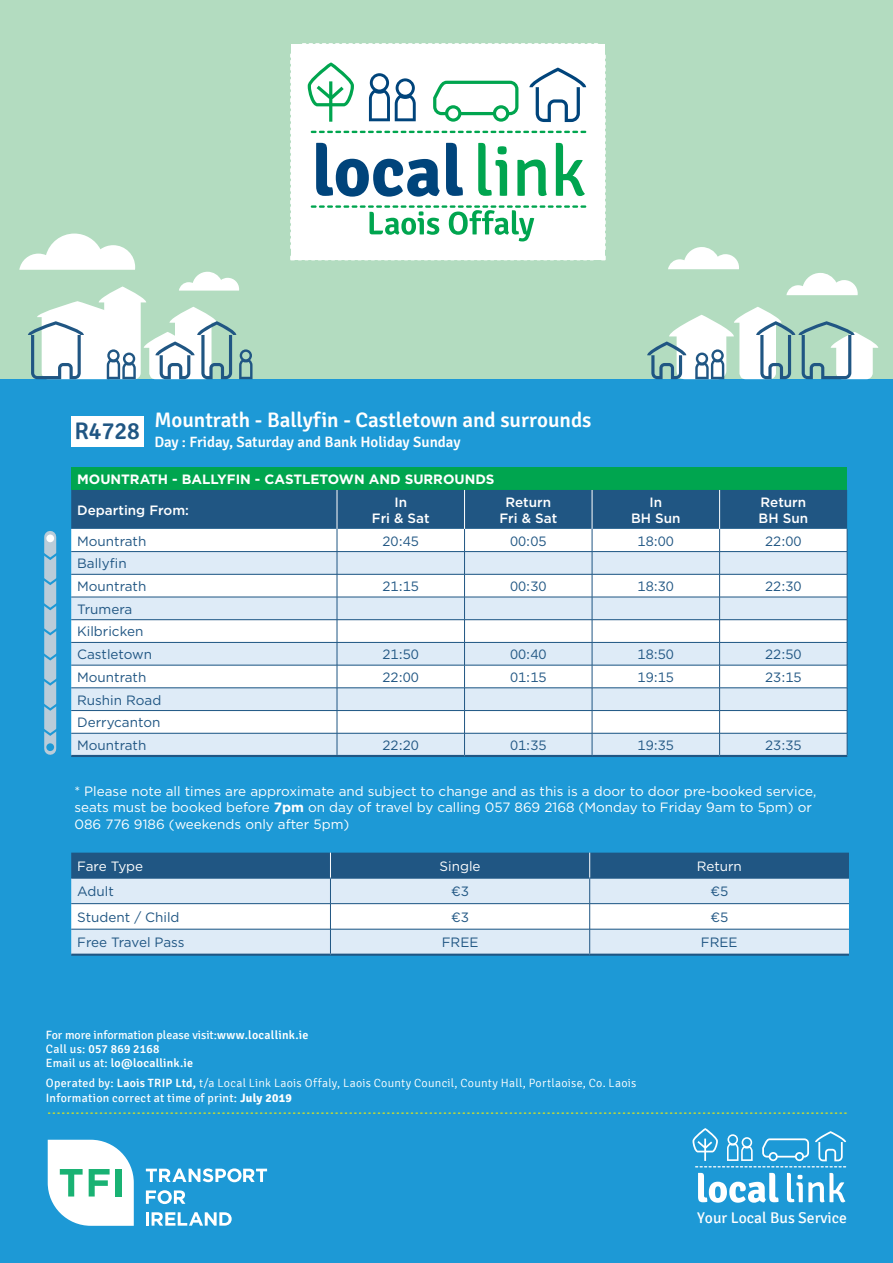
<style>
.page{position:relative;width:893px;height:1263px;background:#1d99d6}
.page>*{position:absolute;margin:0;border:0;box-sizing:border-box;transform-origin:0 0}
.t1{font:600 24px "Signika Negative";color:#205683}
.t2{font:600 21px "Signika Negative";color:#fff}
.t3{font:15.6px "Signika";color:#fff}
.t4{font:600 15px "Signika Negative";color:#fff}
.Table_Numbers{font:13.5px/16.2px "Gotham";color:#fff}
.Table_data{font:13.5px "Gotham";color:#205683}
.Table_data_italic{font:13.5px "Gotham";color:#205683}
.Table_heading_2{font:500 13.5px/16.2px "Gotham";color:#fff;text-align:center}
.Table_Heading_1{font:700 13.5px "Gotham";color:#fff}
.t5{font:300 12px/14.4px "Signika";letter-spacing:.02em;color:#fff}
.t6{font:12px "Signika";color:#fff}
.t7{font:600 12px "Signika Negative";letter-spacing:.02em;color:#fff}
.s1{font-weight:700}
.s2{font-family:"Signika Negative";font-weight:600}
.s3{font-family:"Signika";font-weight:400}
.s4{font-weight:400}
</style>
<div class="page">
<div style="left:0;top:0;width:893px;height:378px;background:#b3dcc0"></div>
<svg style="left:48px;top:1140px;width:86px;height:86px;background:#d2edee"></svg>
<div style="left:116px;top:1169px;width:6px;height:27px;background:#19b273"></div>
<svg style="left:146px;top:1168px;width:121px;height:14px"></svg>
<svg style="left:146px;top:1190px;width:39px;height:14px"></svg>
<svg style="left:146px;top:1212px;width:86px;height:13px"></svg>
<svg style="left:48px;top:1112px;width:799px;height:2px"></svg>
<svg style="left:786px;top:273px;width:72px;height:22px"></svg>
<svg style="left:668px;top:247px;width:71px;height:22px"></svg>
<svg style="left:647px;top:307px;width:231px;height:72px"></svg>
<svg style="left:19px;top:234px;width:234px;height:145px"></svg>
<svg style="left:698px;top:1173px;width:80px;height:30px"></svg>
<svg style="left:787px;top:1173px;width:58px;height:29px"></svg>
<svg style="left:692px;top:1128px;width:154px;height:39px"></svg>
<svg style="left:290px;top:255px;width:303px;height:6px"></svg>
<svg style="left:290px;top:53px;width:1px;height:195px"></svg>
<svg style="left:303px;top:43px;width:294px;height:1px"></svg>
<svg style="left:600px;top:55px;width:6px;height:206px"></svg>
<div style="left:291px;top:44px;width:314px;height:215px;background:#fff"></div>
<svg style="left:316px;top:143px;width:124px;height:54px"></svg>
<svg style="left:446px;top:143px;width:17px;height:53px"></svg>
<svg style="left:478px;top:143px;width:29px;height:53px"></svg>
<svg style="left:517px;top:159px;width:30px;height:37px"></svg>
<svg style="left:556px;top:143px;width:29px;height:53px"></svg>
<svg style="left:311px;top:131px;width:275px;height:2px"></svg>
<svg style="left:311px;top:205px;width:275px;height:36px"></svg>
<svg style="left:433px;top:81px;width:85px;height:41px"></svg>
<svg style="left:308px;top:63px;width:46px;height:59px"></svg>
<svg style="left:529px;top:68px;width:57px;height:54px"></svg>
<svg style="left:369px;top:73px;width:47px;height:48px"></svg>
<div style="left:71px;top:416px;width:73px;height:30px;background:#fff"></div>
<div style="left:44px;top:537px;width:12px;height:212px;background:#baccd9"></div>
<div style="left:46px;top:534px;width:8px;height:8px;background:#fff;border-radius:50%"></div>
<div style="left:46px;top:743px;width:8px;height:8px;background:#1d99d6;border-radius:50%"></div>
<svg style="left:44px;top:577px;width:13px;height:8px"></svg>
<svg style="left:44px;top:652px;width:13px;height:8px"></svg>
<svg style="left:44px;top:677px;width:13px;height:9px"></svg>
<svg style="left:44px;top:703px;width:13px;height:8px"></svg>
<svg style="left:44px;top:728px;width:13px;height:8px"></svg>
<svg style="left:44px;top:552px;width:13px;height:8px"></svg>
<svg style="left:44px;top:627px;width:13px;height:8px"></svg>
<svg style="left:44px;top:602px;width:13px;height:8px"></svg>
<div style="left:71px;top:467px;width:776px;height:23px;background:#00a54f"></div>
<svg style="left:71px;top:490px;width:777px;height:265px;background:#c7d7e4"></svg>
<hr style="left:592px;top:733px;width:128px;height:1px;background:#205683">
<hr style="left:720px;top:733px;width:127px;height:1px;background:#205683">
<hr style="left:464px;top:490px;width:1px;height:39px;background:#fff">
<hr style="left:719px;top:490px;width:1px;height:39px;background:#fff">
<hr style="left:71px;top:755px;width:266px;height:2px;background:#205683">
<hr style="left:337px;top:755px;width:128px;height:2px;background:#205683">
<hr style="left:465px;top:755px;width:127px;height:2px;background:#205683">
<hr style="left:592px;top:755px;width:128px;height:2px;background:#205683">
<hr style="left:720px;top:755px;width:127px;height:2px;background:#205683">
<hr style="left:71px;top:954px;width:259px;height:2px;background:#205683">
<hr style="left:330px;top:954px;width:260px;height:2px;background:#205683">
<hr style="left:590px;top:954px;width:259px;height:2px;background:#205683">
<svg style="left:71px;top:853px;width:778px;height:101px;background:#b0c6d8"></svg>
<p class="t1" style="left:74px;top:417px;width:67px">R4728</p>
<p class="t2" style="left:154px;top:407px;width:439px">Mountrath - Ballyfin - Castletown and surrounds</p>
<p class="t4" style="left:154px;top:433px;width:308px">Day : Friday, Saturday and Bank Holiday Sunday</p>
<p class="Table_Heading_1" style="left:77px;top:470px;width:419px">MOUNTRATH - BALLYFIN - CASTLETOWN AND SURROUNDS</p>
<p class="Table_heading_2" style="left:77px;top:502px;width:113px">Departing From:</p>
<p class="Table_heading_2" style="left:372px;top:494px;width:59px">In<br>Fri &amp; Sat</p>
<p class="Table_heading_2" style="left:499px;top:494px;width:59px">Return<br>Fri &amp; Sat</p>
<p class="Table_heading_2" style="left:631px;top:494px;width:51px">In<br>BH Sun</p>
<p class="Table_heading_2" style="left:759px;top:494px;width:51px;text-align:left">Return<br>BH Sun</p>
<p class="Table_data" style="left:77px;top:532px;width:71px">Mountrath</p>
<p class="Table_data_italic" style="left:383px;top:532px;width:38px">20:45</p>
<p class="Table_data_italic" style="left:510px;top:532px;width:38px">00:05</p>
<p class="Table_data_italic" style="left:638px;top:532px;width:38px">18:00</p>
<p class="Table_data_italic" style="left:765px;top:532px;width:38px">22:00</p>
<p class="Table_data" style="left:77px;top:555px;width:51px">Ballyfin</p>
<p class="Table_data" style="left:77px;top:578px;width:71px">Mountrath</p>
<p class="Table_data_italic" style="left:383px;top:578px;width:38px">21:15</p>
<p class="Table_data_italic" style="left:510px;top:578px;width:38px">00:30</p>
<p class="Table_data_italic" style="left:638px;top:578px;width:38px">18:30</p>
<p class="Table_data_italic" style="left:765px;top:578px;width:38px">22:30</p>
<p class="Table_data" style="left:77px;top:600px;width:57px">Trumera</p>
<p class="Table_data" style="left:77px;top:623px;width:68px">Kilbricken</p>
<p class="Table_data" style="left:77px;top:646px;width:76px">Castletown</p>
<p class="Table_data_italic" style="left:383px;top:646px;width:38px">21:50</p>
<p class="Table_data_italic" style="left:510px;top:646px;width:38px">00:40</p>
<p class="Table_data_italic" style="left:638px;top:646px;width:38px">18:50</p>
<p class="Table_data_italic" style="left:765px;top:646px;width:38px">22:50</p>
<p class="Table_data" style="left:77px;top:668px;width:71px">Mountrath</p>
<p class="Table_data_italic" style="left:383px;top:668px;width:38px">22:00</p>
<p class="Table_data_italic" style="left:510px;top:668px;width:38px">01:15</p>
<p class="Table_data_italic" style="left:638px;top:668px;width:38px">19:15</p>
<p class="Table_data_italic" style="left:765px;top:668px;width:38px">23:15</p>
<p class="Table_data" style="left:77px;top:691px;width:86px">Rushin Road</p>
<p class="Table_data" style="left:77px;top:714px;width:85px">Derrycanton</p>
<p class="Table_data" style="left:77px;top:736px;width:71px">Mountrath</p>
<p class="Table_data_italic" style="left:383px;top:736px;width:38px">22:20</p>
<p class="Table_data_italic" style="left:510px;top:736px;width:38px">01:35</p>
<p class="Table_data_italic" style="left:638px;top:736px;width:38px">19:35</p>
<p class="Table_data_italic" style="left:765px;top:736px;width:38px">23:35</p>
<p class="Table_Numbers" style="left:74px;top:783px;width:743px">* Please note all times are approximate and subject to change and as this is a door to door pre-booked service, seats must be booked before <span class="s1">7pm</span> on day of travel by calling 057 869 2168 (Monday to Friday 9am to 5pm) or<br>086 776 9186 (weekends only after 5pm)</p>
<p class="Table_Numbers" style="left:77px;top:858px;width:68px">Fare Type</p>
<p class="Table_Numbers" style="left:440px;top:858px;width:43px">Single</p>
<p class="Table_Numbers" style="left:697px;top:858px;width:47px">Return</p>
<p class="Table_data" style="left:77px;top:883px;width:38px">Adult</p>
<p class="Table_data" style="left:451px;top:883px;width:19px">€3</p>
<p class="Table_data" style="left:710px;top:883px;width:19px">€5</p>
<p class="Table_data" style="left:77px;top:908px;width:104px">Student / Child</p>
<p class="Table_data" style="left:451px;top:908px;width:19px">€3</p>
<p class="Table_data" style="left:710px;top:908px;width:19px">€5</p>
<p class="Table_data" style="left:77px;top:934px;width:109px">Free Travel Pass</p>
<p class="Table_data" style="left:442px;top:934px;width:38px">FREE</p>
<p class="Table_data" style="left:701px;top:934px;width:38px">FREE</p>
<p class="t6" style="left:46px;top:1028px;width:264px">For more information please visit:<span class="s2">www.locallink.ie</span></p>
<p class="t7" style="left:46px;top:1042px;width:115px"><span class="s3">Call us:</span> 057 869 2168</p>
<p class="t7" style="left:46px;top:1056px;width:149px"><span class="s3">Email us at:</span> lo@locallink.ie</p>
<p class="t5" style="left:46px;top:1076px;width:592px"><span class="s4">Operated by:</span> <span class="s2">Laois TRIP Ltd,</span> t/a Local Link Laois Offaly, Laois County Council, County Hall, Portlaoise, Co. Laois<br><span class="s4">Information correct at time of print:</span> <span class="s1">July 2019</span></p>
<p class="t3" style="left:697px;top:1209px;width:151px">Your Local Bus Service</p>
</div>
